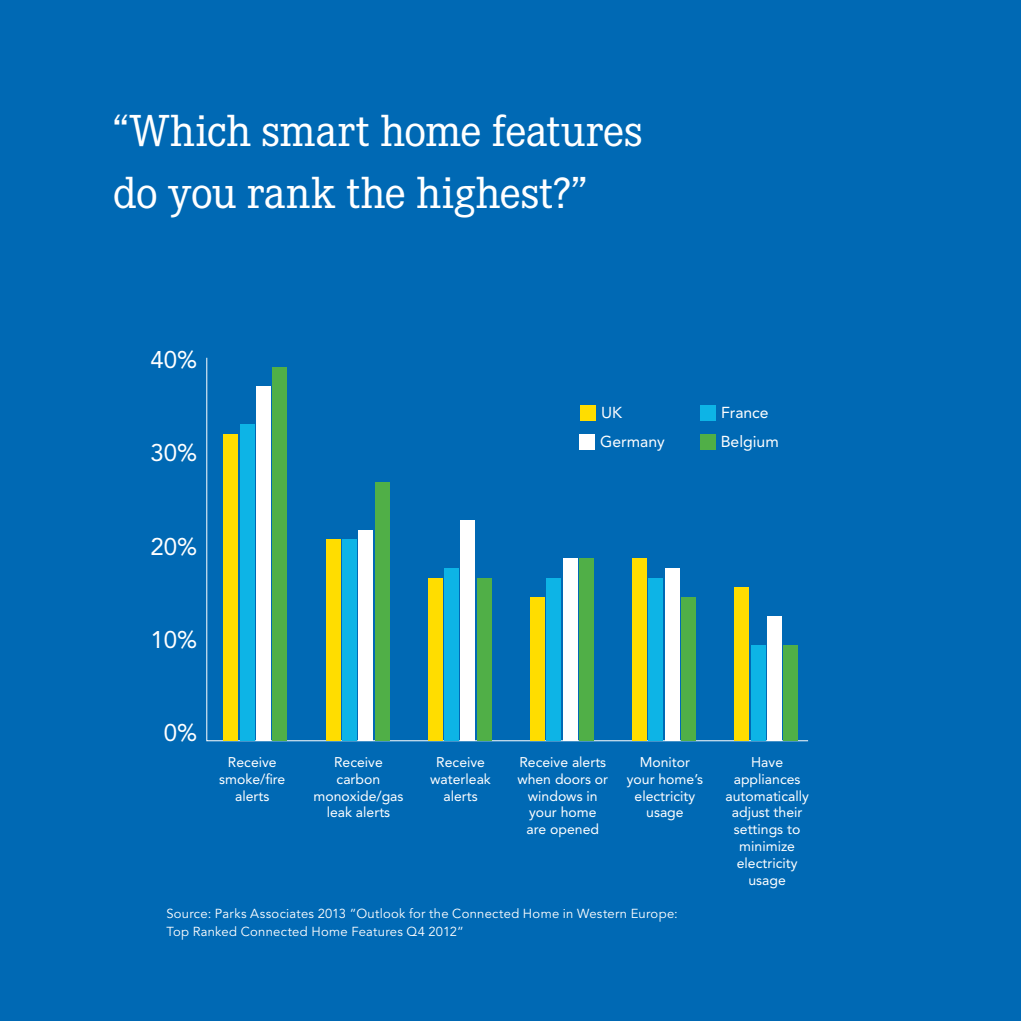
<style>
.page{position:relative;width:1021px;height:1021px;background:#fff}
.page>*{position:absolute;margin:0;border:0;box-sizing:border-box;transform-origin:0 0}
.t1{font:44px/62px "Corporate E";letter-spacing:-.005em;color:#fff}
.t2{font:24px "Avenir LT Std";color:#fff}
.t3{font:15.8px "Avenir LT Std";color:#fff}
.t4{font:14px/16.8px "Avenir LT Std";color:#fff;text-align:center}
.t5{font:13px/18px "Avenir LT Std";letter-spacing:.02em;color:#fff}
</style>
<div class="page">
<div style="left:0;top:0;width:1020px;height:1020px;background:#0069b4"></div>
<svg style="left:206px;top:357px;width:602px;height:384px"></svg>
<div style="left:223px;top:434px;width:15px;height:306px;background:#fd0"></div>
<div style="left:326px;top:539px;width:14px;height:201px;background:#fd0"></div>
<div style="left:428px;top:578px;width:14px;height:162px;background:#fd0"></div>
<div style="left:530px;top:597px;width:15px;height:143px;background:#fd0"></div>
<div style="left:632px;top:558px;width:15px;height:182px;background:#fd0"></div>
<div style="left:734px;top:587px;width:15px;height:153px;background:#fd0"></div>
<div style="left:580px;top:405px;width:15px;height:15px;background:#fd0"></div>
<div style="left:240px;top:424px;width:14px;height:316px;background:#0db4e6"></div>
<div style="left:342px;top:539px;width:15px;height:201px;background:#0db4e6"></div>
<div style="left:444px;top:568px;width:15px;height:172px;background:#0db4e6"></div>
<div style="left:546px;top:578px;width:15px;height:162px;background:#0db4e6"></div>
<div style="left:648px;top:578px;width:15px;height:162px;background:#0db4e6"></div>
<div style="left:750px;top:645px;width:15px;height:95px;background:#0db4e6"></div>
<div style="left:700px;top:405px;width:15px;height:15px;background:#0db4e6"></div>
<div style="left:256px;top:386px;width:15px;height:354px;background:#fff"></div>
<div style="left:358px;top:530px;width:15px;height:210px;background:#fff"></div>
<div style="left:460px;top:520px;width:15px;height:220px;background:#fff"></div>
<div style="left:562px;top:558px;width:15px;height:182px;background:#fff"></div>
<div style="left:665px;top:568px;width:14px;height:172px;background:#fff"></div>
<div style="left:767px;top:616px;width:14px;height:124px;background:#fff"></div>
<div style="left:579px;top:434px;width:15px;height:15px;background:#fff"></div>
<div style="left:272px;top:367px;width:15px;height:373px;background:#50af47"></div>
<div style="left:375px;top:482px;width:14px;height:258px;background:#50af47"></div>
<div style="left:477px;top:578px;width:14px;height:162px;background:#50af47"></div>
<div style="left:579px;top:558px;width:15px;height:182px;background:#50af47"></div>
<div style="left:681px;top:597px;width:15px;height:143px;background:#50af47"></div>
<div style="left:783px;top:645px;width:15px;height:95px;background:#50af47"></div>
<div style="left:700px;top:434px;width:15px;height:15px;background:#50af47"></div>
<h1 class="t1" style="left:113px;top:100px;width:531px">“Which smart home features do you rank the highest?”</h1>
<h2 class="t2" style="left:150px;top:345px;width:48px">40%</h2>
<h2 class="t2" style="left:150px;top:439px;width:48px">30%</h2>
<h2 class="t2" style="left:150px;top:532px;width:48px">20%</h2>
<h2 class="t2" style="left:150px;top:625px;width:48px">10%</h2>
<p class="t3" style="left:601px;top:403px;width:23px">UK</p>
<p class="t3" style="left:721px;top:403px;width:49px">France</p>
<p class="t3" style="left:600px;top:432px;width:66px">Germany</p>
<p class="t3" style="left:720px;top:432px;width:60px">Belgium</p>
<h2 class="t2" style="left:164px;top:719px;width:35px">0%</h2>
<p class="t4" style="left:219px;top:753px;width:68px">Receive smoke/fire alerts</p>
<p class="t4" style="left:313px;top:753px;width:92px">Receive carbon monoxide/gas leak alerts</p>
<p class="t4" style="left:430px;top:753px;width:62px">Receive waterleak alerts</p>
<p class="t4" style="left:517px;top:753px;width:92px">Receive alerts when doors or windows in your home<br>are opened</p>
<p class="t4" style="left:626px;top:753px;width:78px">Monitor your home’s electricity usage</p>
<p class="t4" style="left:725px;top:753px;width:85px">Have appliances automatically adjust their settings to minimize electricity usage</p>
<p class="t5" style="left:166px;top:905px;width:513px">Source: Parks Associates 2013 ”Outlook for the Connected Home in Western Europe:<br>Top Ranked Connected Home Features Q4 2012”</p>
</div>
